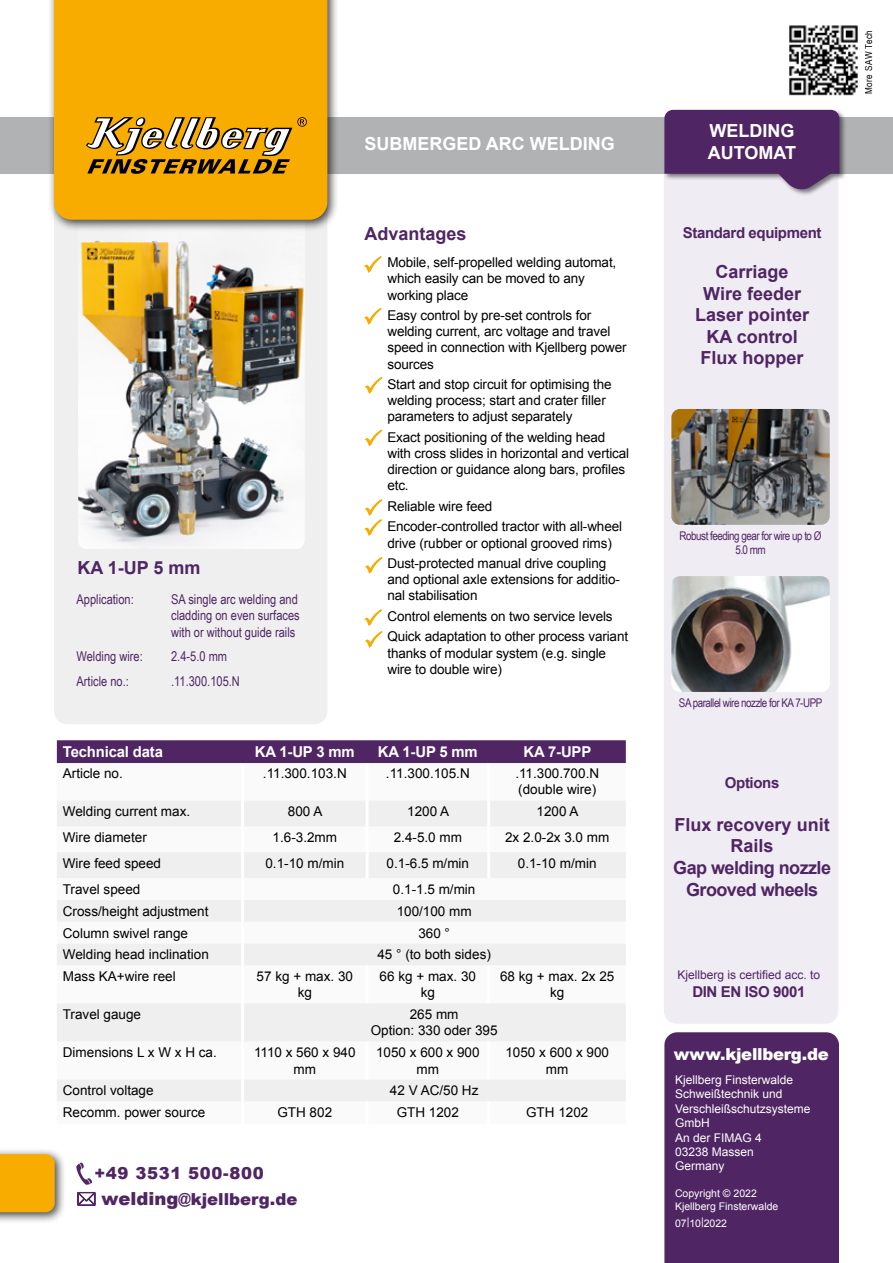
<style>
.page{position:relative;width:893px;height:1263px;background:#fff}
.page>*{position:absolute;margin:0;border:0;box-sizing:border-box;transform-origin:0 0}
.t1{font:700 18px/21.6px "Arial";color:#4f2563;text-align:center}
.t2{font:700 18px/21.6px "Arial";letter-spacing:-.03em;color:#4f2563;text-align:center}
.t3{font:700 18px/21.6px "Arial";color:#fff}
.t4{font:900 16.5px "Arial";color:#4f2563}
.t5{font:900 16.5px "Arial";letter-spacing:-.015em;color:#fff}
.t6{font:900 16.5px "Arial";letter-spacing:.025em;color:#4f2563}
.t7{font:700 15px "Arial";letter-spacing:-.01em;color:#fff}
.t8{font:700 15px "Arial";letter-spacing:-.025em;color:#4f2563}
.t9{font:13.5px/16.2px "Arial";letter-spacing:-.01em;color:#000}
.t10{font:13.5px/24.8px "Arial Narrow";color:#4f2563}
.t11{font:12px/14.4px "Arial";color:#fff}
.t12{font:12px/14.4px "Arial Narrow";letter-spacing:-.04em;color:#4f2563;text-align:center}
.t13{font:12px "Arial";color:#4f2563}
.t14{font:10.5px/12.6px "Arial";color:#fff}
.t15{font:9.9px "Arial Narrow";letter-spacing:.05em;color:#000}
.s1{font-size:18px}
</style>
<div class="page">
<div style="left:664px;top:197px;width:174px;height:827px;background:#f0ecf3"></div>
<div style="left:54px;top:232px;width:273px;height:492px;background:#efeff0"></div>
<div style="left:0;top:117px;width:893px;height:57px;background:#b1b2b4"></div>
<div style="left:663px;top:108px;width:184px;height:89px;background:#000;opacity:.5"></div>
<svg style="left:664px;top:110px;width:175px;height:81px"></svg>
<img style="left:78px;top:232px;width:226px;height:317px">
<div style="left:48px;top:0;width:292px;height:232px;background:#000;opacity:.75"></div>
<div style="left:54px;top:0;width:273px;height:220px;background:#f8ac00"></div>
<svg style="left:86px;top:117px;width:221px;height:57px"></svg>
<div style="left:57px;top:740px;width:569px;height:23px;background:#4f2563"></div>
<svg style="left:57px;top:801px;width:569px;height:300px;fill:#f0f0f0"></svg>
<hr style="left:241px;top:800px;width:3px;height:26px;background:#fff">
<hr style="left:366px;top:800px;width:3px;height:26px;background:#fff">
<hr style="left:487px;top:800px;width:3px;height:26px;background:#fff">
<hr style="left:241px;top:826px;width:3px;height:26px;background:#fff">
<hr style="left:366px;top:826px;width:3px;height:26px;background:#fff">
<hr style="left:487px;top:826px;width:3px;height:26px;background:#fff">
<hr style="left:241px;top:852px;width:3px;height:26px;background:#fff">
<hr style="left:366px;top:852px;width:3px;height:26px;background:#fff">
<hr style="left:487px;top:852px;width:3px;height:26px;background:#fff">
<hr style="left:241px;top:878px;width:3px;height:22px;background:#fff">
<hr style="left:241px;top:900px;width:3px;height:22px;background:#fff">
<hr style="left:241px;top:922px;width:3px;height:21px;background:#fff">
<hr style="left:241px;top:943px;width:3px;height:22px;background:#fff">
<hr style="left:241px;top:965px;width:3px;height:38px;background:#fff">
<hr style="left:366px;top:965px;width:3px;height:38px;background:#fff">
<hr style="left:487px;top:965px;width:3px;height:38px;background:#fff">
<hr style="left:241px;top:1003px;width:3px;height:38px;background:#fff">
<hr style="left:241px;top:1041px;width:3px;height:38px;background:#fff">
<hr style="left:366px;top:1041px;width:3px;height:38px;background:#fff">
<hr style="left:487px;top:1041px;width:3px;height:38px;background:#fff">
<hr style="left:241px;top:1079px;width:3px;height:22px;background:#fff">
<img style="left:671px;top:576px;width:159px;height:116px">
<img style="left:789px;top:25px;width:69px;height:71px">
<svg style="left:364px;top:307px;width:18px;height:18px"></svg>
<svg style="left:364px;top:429px;width:19px;height:18px"></svg>
<svg style="left:364px;top:499px;width:19px;height:37px"></svg>
<svg style="left:364px;top:609px;width:19px;height:39px"></svg>
<svg style="left:364px;top:256px;width:18px;height:17px"></svg>
<svg style="left:365px;top:377px;width:18px;height:17px"></svg>
<svg style="left:365px;top:556px;width:18px;height:18px"></svg>
<img style="left:671px;top:409px;width:159px;height:116px">
<div style="left:664px;top:1032px;width:175px;height:231px;background:#4f2563"></div>
<div style="left:0;top:1148px;width:67px;height:76px;background:#000;opacity:.75"></div>
<svg style="left:0;top:1153px;width:56px;height:60px"></svg>
<svg style="left:76px;top:1162px;width:16px;height:23px"></svg>
<h1 class="t1" style="left:78px;top:557px;width:125px">KA 1-UP 5 mm</h1>
<p class="t10" style="left:77px;top:586px;width:59px">Application:</p>
<p class="t10" style="left:77px;top:644px;width:68px">Welding wire:<br>Article no.:</p>
<p class="t10" style="left:171px;top:591px;width:130px;line-height:16.2px">SA single arc welding and cladding on even surfaces with or without guide rails</p>
<p class="t10" style="left:171px;top:644px;width:70px">2.4-5.0 mm .11.300.105.N</p>
<h1 class="t3" style="left:364px;top:133px;width:252px">SUBMERGED ARC WELDING</h1>
<h1 class="t1" style="left:365px;top:224px;width:104px">Advantages</h1>
<p class="t9" style="left:387px;top:254px;width:230px">Mobile, self-propelled welding automat, which easily can be moved to any working place</p>
<p class="t9" style="left:387px;top:307px;width:241px">Easy control by pre-set controls for welding current, arc voltage and travel speed in connection with Kjellberg power sources</p>
<p class="t9" style="left:387px;top:376px;width:226px">Start and stop circuit for optimising the welding process; start and crater filler parameters to adjust separately</p>
<p class="t9" style="left:387px;top:429px;width:243px">Exact positioning of the welding head with cross slides in horizontal and vertical direction or guidance along bars, profiles etc.</p>
<p class="t9" style="left:387px;top:496px;width:236px;line-height:20.4px">Reliable wire feed<br>Encoder-controlled tractor with all-wheel</p>
<p class="t9" style="left:387px;top:533px;width:226px;line-height:20.4px">drive (rubber or optional grooved rims)<br>Dust-protected manual drive coupling</p>
<p class="t9" style="left:387px;top:571px;width:234px">and optional axle extensions for additio&shy;nal stabilisation</p>
<p class="t9" style="left:387px;top:606px;width:242px;line-height:20.4px">Control elements on two service levels<br>Quick adaptation to other process variant</p>
<p class="t9" style="left:387px;top:645px;width:220px">thanks of modular system (e.g. single wire to double wire)</p>
<p class="t7" style="left:63px;top:742px;width:102px">Technical data</p>
<p class="t7" style="left:255px;top:742px;width:101px">KA 1-UP 3 mm</p>
<p class="t7" style="left:378px;top:742px;width:101px">KA 1-UP 5 mm</p>
<p class="t7" style="left:524px;top:742px;width:69px">KA 7-UPP</p>
<p class="t9" style="left:63px;top:765px;width:62px">Article no.</p>
<p class="t9" style="left:263px;top:765px;width:85px">.11.300.103.N</p>
<p class="t9" style="left:386px;top:765px;width:85px">.11.300.105.N</p>
<p class="t9" style="left:515px;top:765px;width:85px">.11.300.700.N (double wire)</p>
<p class="t9" style="left:63px;top:804px;width:129px">Welding current max.</p>
<p class="t9" style="left:288px;top:804px;width:36px">800 A</p>
<p class="t9" style="left:407px;top:804px;width:44px">1200 A</p>
<p class="t9" style="left:537px;top:804px;width:44px">1200 A</p>
<p class="t9" style="left:63px;top:829px;width:86px">Wire diameter</p>
<p class="t9" style="left:273px;top:829px;width:66px">1.6-3.2mm</p>
<p class="t9" style="left:394px;top:829px;width:70px">2.4-5.0 mm</p>
<p class="t9" style="left:505px;top:829px;width:106px">2x 2.0-2x 3.0 mm</p>
<p class="t9" style="left:63px;top:855px;width:100px">Wire feed speed</p>
<p class="t9" style="left:265px;top:855px;width:80px">0.1-10 m/min</p>
<p class="t9" style="left:387px;top:855px;width:84px">0.1-6.5 m/min</p>
<p class="t9" style="left:518px;top:855px;width:80px">0.1-10 m/min</p>
<p class="t9" style="left:63px;top:881px;width:79px">Travel speed</p>
<p class="t9" style="left:393px;top:881px;width:84px">0.1-1.5 m/min</p>
<p class="t9" style="left:63px;top:903px;width:147px">Cross/height adjustment</p>
<p class="t9" style="left:397px;top:903px;width:77px">100/100 mm</p>
<p class="t9" style="left:63px;top:925px;width:127px">Column swivel range</p>
<p class="t9" style="left:418px;top:925px;width:33px">360 °</p>
<p class="t9" style="left:63px;top:947px;width:148px">Welding head inclination</p>
<p class="t9" style="left:377px;top:947px;width:115px">45 ° (to both sides)</p>
<p class="t9" style="left:63px;top:968px;width:114px">Mass KA+wire reel</p>
<p class="t9" style="left:257px;top:968px;width:98px;text-align:center">57 kg + max. 30 kg</p>
<p class="t9" style="left:380px;top:968px;width:98px;text-align:center">66 kg + max. 30 kg</p>
<p class="t9" style="left:500px;top:968px;width:116px;text-align:center">68 kg + max. 2x 25 kg</p>
<p class="t9" style="left:63px;top:1006px;width:80px">Travel gauge</p>
<p class="t9" style="left:371px;top:1006px;width:128px;text-align:center">265 mm<br>Option: 330 oder 395</p>
<p class="t9" style="left:63px;top:1044px;width:156px">Dimensions L x W x H ca.</p>
<p class="t9" style="left:254px;top:1044px;width:103px;text-align:center">1110 x 560 x 940 mm</p>
<p class="t9" style="left:376px;top:1044px;width:105px;text-align:center">1050 x 600 x 900 mm</p>
<p class="t9" style="left:505px;top:1044px;width:105px;text-align:center">1050 x 600 x 900 mm</p>
<p class="t9" style="left:63px;top:1083px;width:92px">Control voltage</p>
<p class="t9" style="left:390px;top:1083px;width:90px">42 V AC/50 Hz</p>
<p class="t9" style="left:63px;top:1104px;width:144px">Recomm. power source</p>
<p class="t9" style="left:277px;top:1104px;width:56px">GTH 802</p>
<p class="t9" style="left:397px;top:1104px;width:64px">GTH 1202</p>
<p class="t9" style="left:526px;top:1104px;width:64px">GTH 1202</p>
<p class="t6" style="left:94px;top:1161px;width:171px">+49 3531 500-800</p>
<p class="t4" style="left:102px;top:1187px;width:197px"><span class="s1">welding</span>@kjellberg.de</p>
<h1 class="t3" style="left:708px;top:121px;width:90px">WELDING<br>AUTOMAT</h1>
<p class="t8" style="left:683px;top:223px;width:140px">Standard equipment</p>
<h1 class="t1" style="left:695px;top:261px;width:116px">Carriage<br>Wire feeder<br>Laser pointer<br>KA control<br>Flux hopper</h1>
<p class="t15" style="left:861px;top:94px;width:66px;rotate:-90deg">More SAW Tech</p>
<p class="t12" style="left:680px;top:528px;width:143px">Robust feeding gear for wire up to Ø<br>5.0 mm</p>
<p class="t12" style="left:679px;top:695px;width:145px">SA parallel wire nozzle for KA 7-UPP</p>
<p class="t8" style="left:725px;top:772px;width:56px">Options</p>
<h1 class="t2" style="left:673px;top:814px;width:159px">Flux recovery unit<br>Rails<br>Gap welding nozzle<br>Grooved wheels</h1>
<p class="t13" style="left:678px;top:967px;width:144px">Kjellberg is certified acc. to</p>
<p class="t8" style="left:692px;top:982px;width:115px">DIN EN ISO 9001</p>
<p class="t5" style="left:674px;top:1042px;width:156px">www.kjellberg.de</p>
<p class="t11" style="left:675px;top:1073px;width:137px">Kjellberg Finsterwalde<br>Schweißtechnik und<br>Verschleißschutzsysteme<br>GmbH<br>An der FIMAG 4<br>03238 Massen<br>Germany</p>
<p class="t14" style="left:675px;top:1187px;width:105px">Copyright © 2022<br>Kjellberg Finsterwalde</p>
<p class="t14" style="left:675px;top:1217px;width:53px">07|10|2022</p>
</div>
